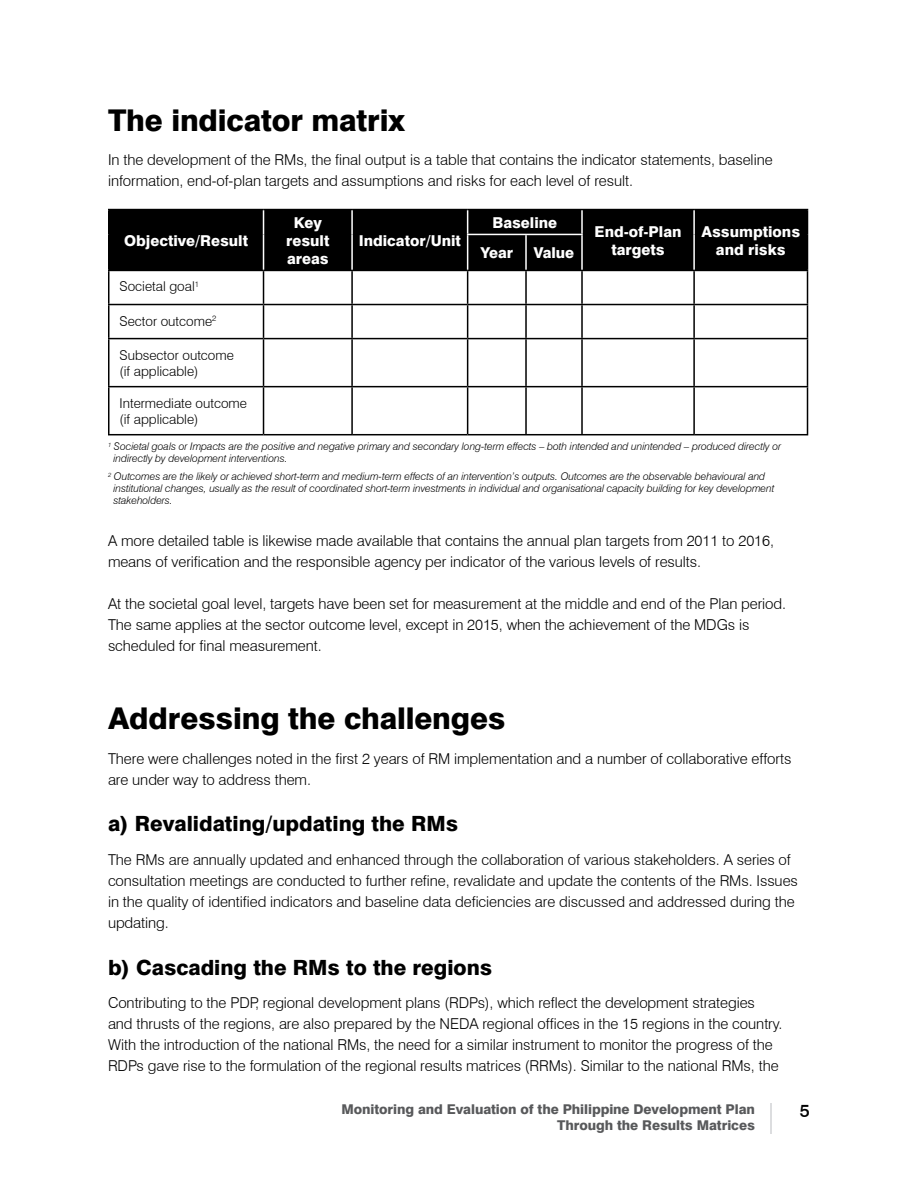
<style>
.page{position:relative;width:918px;height:1188px;background:#fff}
.page>*{position:absolute;margin:0;border:0;box-sizing:border-box;transform-origin:0 0}
.t1{font:800 30px "Swiss 721 BT";letter-spacing:-.005em;color:#000}
.t2{font:800 21px "Swiss 721 BT";color:#000}
.t3{font:500 18px "Swiss 721 BT";color:#000}
.t4{font:300 15px/21px "Swiss 721 BT";letter-spacing:-.005em;color:#000}
.t5{font:800 15px/18px "Swiss 721 BT";color:#fff;text-align:center}
.t6{font:300 13.5px/16.2px "Swiss 721 BT";color:#000}
.t7{font:800 13.5px "Swiss 721 BT";letter-spacing:-.005em;color:#58595b}
.t8{font:italic 300 10.5px/12px "Swiss 721 BT";letter-spacing:-.005em;color:#000}
</style>
<div class="page">
<hr style="left:771px;top:1104px;width:1px;height:30px;background:#dcdddf">
<hr style="left:108px;top:209px;width:156px;height:1px;background:#000">
<hr style="left:108px;top:210px;width:2px;height:24px;background:#000">
<hr style="left:264px;top:209px;width:88px;height:1px;background:#000">
<hr style="left:352px;top:209px;width:116px;height:1px;background:#000">
<hr style="left:468px;top:209px;width:58px;height:1px;background:#000">
<hr style="left:526px;top:209px;width:56px;height:1px;background:#000">
<hr style="left:582px;top:209px;width:112px;height:1px;background:#000">
<hr style="left:694px;top:209px;width:114px;height:1px;background:#000">
<hr style="left:108px;top:234px;width:2px;height:36px;background:#000">
<hr style="left:108px;top:270px;width:156px;height:1px;background:#000">
<hr style="left:108px;top:271px;width:2px;height:33px;background:#000">
<hr style="left:264px;top:270px;width:88px;height:1px;background:#000">
<hr style="left:263px;top:271px;width:1px;height:33px;background:#000">
<hr style="left:352px;top:270px;width:116px;height:1px;background:#000">
<hr style="left:351px;top:271px;width:2px;height:33px;background:#000">
<hr style="left:468px;top:270px;width:58px;height:1px;background:#000">
<hr style="left:467px;top:271px;width:1px;height:33px;background:#000">
<hr style="left:526px;top:270px;width:56px;height:1px;background:#000">
<hr style="left:525px;top:271px;width:2px;height:33px;background:#000">
<hr style="left:582px;top:270px;width:112px;height:1px;background:#000">
<hr style="left:581px;top:271px;width:2px;height:33px;background:#000">
<hr style="left:694px;top:270px;width:114px;height:1px;background:#000">
<hr style="left:693px;top:271px;width:2px;height:33px;background:#000">
<hr style="left:807px;top:271px;width:1px;height:33px;background:#000">
<hr style="left:108px;top:304px;width:156px;height:1px;background:#000">
<hr style="left:108px;top:305px;width:2px;height:33px;background:#000">
<hr style="left:264px;top:304px;width:88px;height:1px;background:#000">
<hr style="left:263px;top:305px;width:1px;height:33px;background:#000">
<hr style="left:352px;top:304px;width:116px;height:1px;background:#000">
<hr style="left:351px;top:305px;width:2px;height:33px;background:#000">
<hr style="left:468px;top:304px;width:58px;height:1px;background:#000">
<hr style="left:467px;top:305px;width:1px;height:33px;background:#000">
<hr style="left:526px;top:304px;width:56px;height:1px;background:#000">
<hr style="left:525px;top:305px;width:2px;height:33px;background:#000">
<hr style="left:582px;top:304px;width:112px;height:1px;background:#000">
<hr style="left:581px;top:305px;width:2px;height:33px;background:#000">
<hr style="left:694px;top:304px;width:114px;height:1px;background:#000">
<hr style="left:693px;top:305px;width:2px;height:33px;background:#000">
<hr style="left:807px;top:305px;width:1px;height:33px;background:#000">
<hr style="left:108px;top:338px;width:156px;height:1px;background:#000">
<hr style="left:108px;top:339px;width:2px;height:47px;background:#000">
<hr style="left:264px;top:338px;width:88px;height:1px;background:#000">
<hr style="left:263px;top:339px;width:1px;height:47px;background:#000">
<hr style="left:352px;top:338px;width:116px;height:1px;background:#000">
<hr style="left:351px;top:339px;width:2px;height:47px;background:#000">
<hr style="left:468px;top:338px;width:58px;height:1px;background:#000">
<hr style="left:467px;top:339px;width:1px;height:47px;background:#000">
<hr style="left:526px;top:338px;width:56px;height:1px;background:#000">
<hr style="left:525px;top:339px;width:2px;height:47px;background:#000">
<hr style="left:582px;top:338px;width:112px;height:1px;background:#000">
<hr style="left:581px;top:339px;width:2px;height:47px;background:#000">
<hr style="left:694px;top:338px;width:114px;height:1px;background:#000">
<hr style="left:693px;top:339px;width:2px;height:47px;background:#000">
<hr style="left:807px;top:339px;width:1px;height:47px;background:#000">
<hr style="left:108px;top:386px;width:156px;height:1px;background:#000">
<hr style="left:108px;top:387px;width:2px;height:47px;background:#000">
<hr style="left:264px;top:386px;width:88px;height:1px;background:#000">
<hr style="left:263px;top:387px;width:1px;height:47px;background:#000">
<hr style="left:352px;top:386px;width:116px;height:1px;background:#000">
<hr style="left:351px;top:387px;width:2px;height:47px;background:#000">
<hr style="left:468px;top:386px;width:58px;height:1px;background:#000">
<hr style="left:467px;top:387px;width:1px;height:47px;background:#000">
<hr style="left:526px;top:386px;width:56px;height:1px;background:#000">
<hr style="left:525px;top:387px;width:2px;height:47px;background:#000">
<hr style="left:582px;top:386px;width:112px;height:1px;background:#000">
<hr style="left:581px;top:387px;width:2px;height:47px;background:#000">
<hr style="left:694px;top:386px;width:114px;height:1px;background:#000">
<hr style="left:693px;top:387px;width:2px;height:47px;background:#000">
<hr style="left:807px;top:387px;width:1px;height:47px;background:#000">
<hr style="left:108px;top:434px;width:156px;height:1px;background:#000">
<hr style="left:264px;top:434px;width:88px;height:1px;background:#000">
<hr style="left:352px;top:434px;width:116px;height:1px;background:#000">
<hr style="left:468px;top:434px;width:58px;height:1px;background:#000">
<hr style="left:526px;top:434px;width:56px;height:1px;background:#000">
<hr style="left:582px;top:434px;width:112px;height:1px;background:#000">
<hr style="left:694px;top:434px;width:114px;height:1px;background:#000">
<div style="left:110px;top:210px;width:698px;height:60px;background:#000"></div>
<hr style="left:467px;top:235px;width:1px;height:35px;background:#fff">
<hr style="left:581px;top:210px;width:2px;height:24px;background:#fff">
<hr style="left:525px;top:235px;width:2px;height:35px;background:#fff">
<hr style="left:581px;top:235px;width:2px;height:35px;background:#fff">
<hr style="left:693px;top:210px;width:2px;height:24px;background:#fff">
<hr style="left:693px;top:234px;width:2px;height:36px;background:#fff">
<hr style="left:467px;top:234px;width:59px;height:1px;background:#fff">
<hr style="left:526px;top:234px;width:57px;height:1px;background:#fff">
<h1 class="t1" style="left:108px;top:102px;width:298px">The indicator matrix</h1>
<p class="t4" style="left:108px;top:149px;width:666px">In the development of the RMs, the final output is a table that contains the indicator statements, baseline information, end-of-plan targets and assumptions and risks for each level of result.</p>
<p class="t5" style="left:124px;top:231px;width:126px">Objective/Result</p>
<p class="t5" style="left:286px;top:213px;width:45px">Key result areas</p>
<p class="t5" style="left:359px;top:231px;width:104px">Indicator/Unit</p>
<p class="t5" style="left:493px;top:213px;width:66px">Baseline</p>
<p class="t5" style="left:595px;top:222px;width:88px">End-of-Plan targets</p>
<p class="t5" style="left:701px;top:222px;width:100px">Assumptions</p>
<p class="t5" style="left:481px;top:244px;width:34px">Year</p>
<p class="t5" style="left:534px;top:244px;width:42px">Value</p>
<p class="t5" style="left:716px;top:240px;width:71px">and risks</p>
<p class="t6" style="left:120px;top:278px;width:81px">Societal goal<sup>1</sup></p>
<p class="t6" style="left:120px;top:313px;width:98px">Sector outcome<sup>2</sup></p>
<p class="t6" style="left:120px;top:347px;width:116px">Subsector outcome (if applicable)</p>
<p class="t6" style="left:120px;top:395px;width:129px">Intermediate outcome (if applicable)</p>
<p class="t8" style="left:113px;top:441px;width:669px;text-indent:-5px"><sup>1</sup> Societal goals or Impacts are the positive and negative primary and secondary long-term effects – both intended and unintended – produced directly or indirectly by development interventions.</p>
<p class="t8" style="left:113px;top:471px;width:663px;text-indent:-5px"><sup>2</sup> Outcomes are the likely or achieved short-term and medium-term effects of an intervention’s outputs. Outcomes are the observable behavioural and institutional changes, usually as the result of coordinated short-term investments in individual and organisational capacity building for key development stakeholders.</p>
<p class="t4" style="left:108px;top:531px;width:668px">A more detailed table is likewise made available that contains the annual plan targets from 2011 to 2016, means of verification and the responsible agency per indicator of the various levels of results.</p>
<p class="t4" style="left:108px;top:594px;width:680px">At the societal goal level, targets have been set for measurement at the middle and end of the Plan period.<br>The same applies at the sector outcome level, except in 2015, when the achievement of the MDGs is scheduled for final measurement.</p>
<h1 class="t1" style="left:108px;top:701px;width:399px">Addressing the challenges</h1>
<p class="t4" style="left:108px;top:748px;width:685px">There were challenges noted in the first 2 years of RM implementation and a number of collaborative efforts are under way to address them.</p>
<h2 class="t2" style="left:108px;top:811px;width:352px">a) Revalidating/updating the RMs</h2>
<p class="t4" style="left:108px;top:849px;width:691px">The RMs are annually updated and enhanced through the collaboration of various stakeholders. A series of consultation meetings are conducted to further refine, revalidate and update the contents of the RMs. Issues in the quality of identified indicators and baseline data deficiencies are discussed and addressed during the updating.</p>
<h2 class="t2" style="left:108px;top:954px;width:386px">b) Cascading the RMs to the regions</h2>
<p class="t4" style="left:108px;top:992px;width:676px">Contributing to the PDP, regional development plans (RDPs), which reflect the development strategies and thrusts of the regions, are also prepared by the NEDA regional offices in the 15 regions in the country.<br>With the introduction of the national RMs, the need for a similar instrument to monitor the progress of the RDPs gave rise to the formulation of the regional results matrices (RRMs). Similar to the national RMs, the</p>
<p class="t7" style="left:341px;top:1101px;width:415px">Monitoring and Evaluation of the Philippine Development Plan</p>
<p class="t3" style="left:800px;top:1100px;width:12px">5</p>
<p class="t7" style="left:557px;top:1117px;width:199px">Through the Results Matrices</p>
</div>
